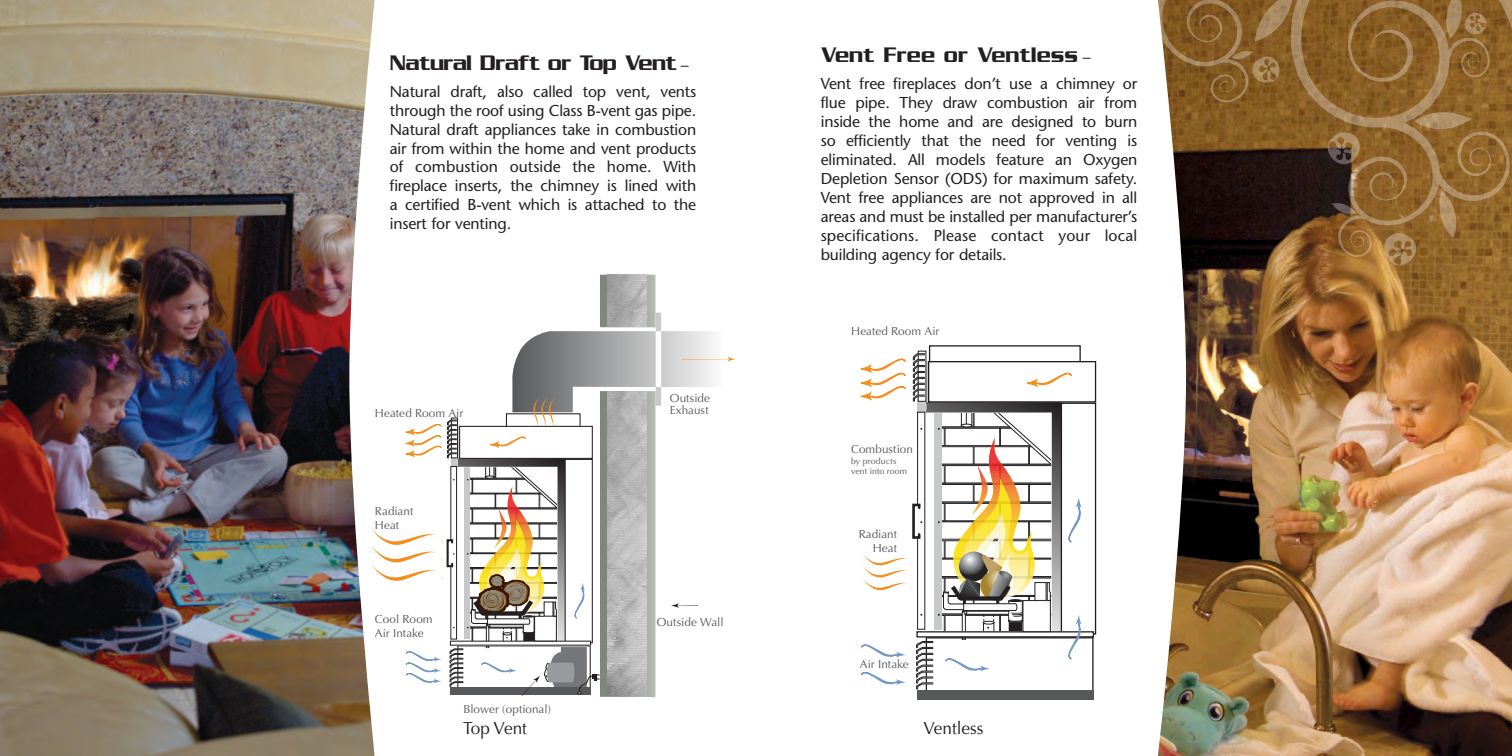
<style>
.page{position:relative;width:1512px;height:756px;background:#fff}
.page>*{position:absolute;margin:0;border:0;box-sizing:border-box;transform-origin:0 0}
.t1{font:22.75px "Serpentine ICG";letter-spacing:-.025em;color:#231f20}
.t2{font:22.75px "Serpentine ICG";color:#231f20}
.t3{font:17.5px "Optima";color:#231f20}
.t4{font:15.75px/18.9px "Stone Sans";letter-spacing:-.01em;color:#231f20;text-align:justify}
.t5{font:11.72px/14px "Optima";letter-spacing:.005em;color:#57585a}
.t6{font:8.75px "Optima";letter-spacing:.01em;color:#57585a}
.s1{font-family:"Stone Sans";font-size:15.75px}
</style>
<div class="page">
<img style="left:0;top:0;width:349px;height:756px">
<svg style="left:349px;top:0;width:307px;height:756px"></svg>
<img style="left:1186px;top:259px;width:326px;height:497px">
<svg style="left:917px;top:259px;width:269px;height:497px"></svg>
<div style="left:926px;top:637px;width:168px;height:55px;border:1px solid #231f20"></div>
<div style="left:917px;top:691px;width:176px;height:9px;background:#57585a"></div>
<div style="left:929px;top:345px;width:152px;height:19px;border:1px solid #231f20"></div>
<div style="left:1061px;top:403px;width:35px;height:231px;background:#fff"></div>
<div style="left:1061px;top:403px;width:35px;height:232px;border:1px solid #231f20"></div>
<div style="left:917px;top:632px;width:176px;height:5px;background:#fff"></div>
<div style="left:916px;top:631px;width:178px;height:7px;border:1px solid #231f20"></div>
<div style="left:929px;top:362px;width:167px;height:40px;background:#fff"></div>
<div style="left:918px;top:351px;width:8px;height:51px;border:1px solid #231f20"></div>
<svg style="left:860px;top:353px;width:224px;height:337px"></svg>
<svg style="left:371px;top:275px;width:364px;height:422px"></svg>
<svg style="left:1158px;top:0;width:354px;height:259px;background:#7d5a31"></svg>
<svg style="left:1433px;top:190px;width:33px;height:48px;background:#a07844"></svg>
<svg style="left:1415px;top:102px;width:57px;height:39px;background:#9c7643"></svg>
<svg style="left:1255px;top:0;width:39px;height:41px;background:#977343"></svg>
<svg style="left:1383px;top:233px;width:37px;height:34px"></svg>
<svg style="left:1325px;top:132px;width:35px;height:36px"></svg>
<svg style="left:1438px;top:0;width:50px;height:39px;background:#97703e"></svg>
<svg style="left:1231px;top:48px;width:50px;height:35px;background:#926c39"></svg>
<p class="t1" style="left:390px;top:50px;width:301px">Natural Draft or Top Vent <span class="s1">–</span></p>
<p class="t4" style="left:390px;top:82px;width:308px">Natural draft, also called top vent, vents through the roof using Class B-vent gas pipe.<br>Natural draft appliances take in combustion air from within the home and vent products of combustion outside the home. With fireplace inserts, the chimney is lined with a certified B-vent which is attached to the insert for venting.</p>
<p class="t5" style="left:375px;top:406px;width:90px">Heated Room Air</p>
<p class="t5" style="left:375px;top:504px;width:40px">Radiant<br>Heat</p>
<p class="t5" style="left:375px;top:613px;width:59px">Cool Room<br>Air Intake</p>
<p class="t5" style="left:463px;top:702px;width:89px">Blower (optional)</p>
<p class="t3" style="left:463px;top:718px;width:65px">Top Vent</p>
<p class="t5" style="left:670px;top:392px;width:42px;line-height:12.2px">Outside<br>Exhaust</p>
<p class="t5" style="left:657px;top:615px;width:68px">Outside Wall</p>
<p class="t2" style="left:821px;top:42px;width:271px">Vent Free or Ventless <span class="s1">–</span></p>
<p class="t4" style="left:821px;top:74px;width:318px">Vent free fireplaces don’t use a chimney or flue pipe. They draw combustion air from inside the home and are designed to burn so efficiently that the need for venting is eliminated. All models feature an Oxygen Depletion Sensor (ODS) for maximum safety.<br>Vent free appliances are not approved in all areas and must be installed per manufacturer’s specifications. Please contact your local building agency for details.</p>
<p class="t5" style="left:851px;top:324px;width:90px">Heated Room Air</p>
<p class="t5" style="left:851px;top:443px;width:63px">Combustion</p>
<p class="t6" style="left:851px;top:456px;width:47px">by products</p>
<p class="t6" style="left:851px;top:466px;width:58px">vent into room</p>
<p class="t5" style="left:859px;top:527px;width:40px;text-align:right">Radiant<br>Heat</p>
<p class="t5" style="left:860px;top:657px;width:50px">Air Intake</p>
<p class="t3" style="left:923px;top:718px;width:62px">Ventless</p>
</div>
